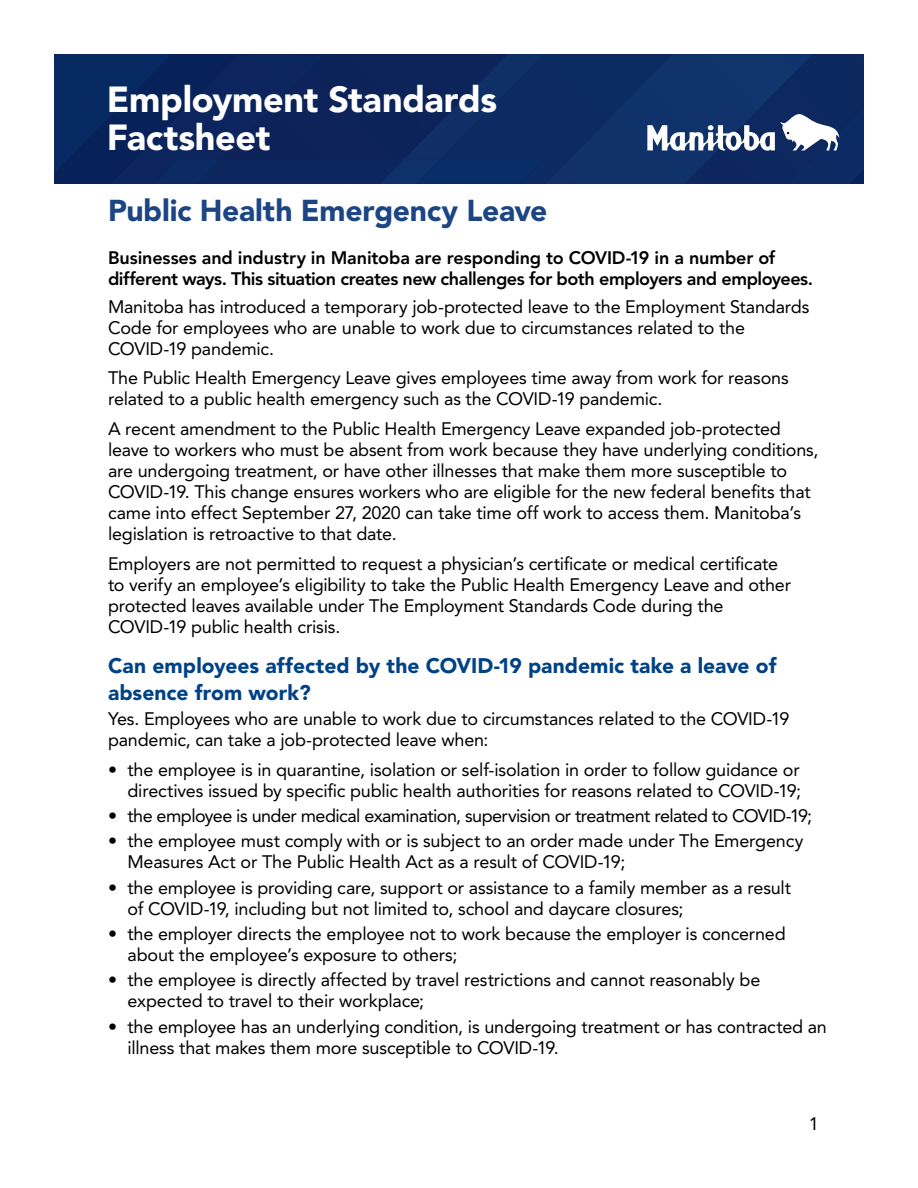
<style>
.page{position:relative;width:918px;height:1188px;background:#fff}
.page>*{position:absolute;margin:0;border:0;box-sizing:border-box;transform-origin:0 0}
.Headers{font:900 36px/37.5px "Avenir LT Std";letter-spacing:-.01em;color:#fff}
.Title_Header{font:900 30px "Avenir LT Std";letter-spacing:-.01em;color:#1c4584}
.Question_Text{font:900 21px/27px "Avenir LT Std";color:#004286}
.Answer_Text{font:18px/21px "Avenir LT Std";letter-spacing:-.01em;color:#000}
.Bullet_Text{font:18px/21px "Avenir LT Std";letter-spacing:-.01em;color:#000}
.Intro_Text{font:800 18px/21px "Avenir LT Std";letter-spacing:-.025em;color:#000}
.Bullet_Text-2{font:18px "Avenir LT Std";letter-spacing:-.03em;color:#000}
</style>
<div class="page">
<svg style="left:54px;top:54px;width:810px;height:130px;background:#122e64"></svg>
<h2 class="Headers" style="left:107px;top:81px;width:392px">Employment Standards<br>Factsheet</h2>
<h1 class="Title_Header" style="left:108px;top:193px;width:441px">Public Health Emergency Leave</h1>
<h2 class="Intro_Text" style="left:108px;top:247px;width:707px">Businesses and industry in Manitoba are responding to COVID-19 in a number of different ways. This situation creates new challenges for both employers and employees.</h2>
<p class="Answer_Text" style="left:108px;top:296px;width:703px">Manitoba has introduced a temporary job-protected leave to the Employment Standards<br>Code for employees who are unable to work due to circumstances related to the<br>COVID-19 pandemic.</p>
<p class="Answer_Text" style="left:108px;top:368px;width:682px">The Public Health Emergency Leave gives employees time away from work for reasons related to a public health emergency such as the COVID-19 pandemic.</p>
<p class="Answer_Text" style="left:108px;top:418px;width:712px">A recent amendment to the Public Health Emergency Leave expanded job-protected leave to workers who must be absent from work because they have underlying conditions, are undergoing treatment, or have other illnesses that make them more susceptible to COVID-19. This change ensures workers who are eligible for the new federal benefits that came into effect September 27, 2020 can take time off work to access them. Manitoba’s legislation is retroactive to that date.</p>
<p class="Answer_Text" style="left:108px;top:553px;width:685px">Employers are not permitted to request a physician’s certificate or medical certificate to verify an employee’s eligibility to take the Public Health Emergency Leave and other protected leaves available under The Employment Standards Code during the COVID-19 public health crisis.</p>
<p class="Question_Text" style="left:108px;top:652px;width:670px">Can employees affected by the COVID-19 pandemic take a leave of absence from work?</p>
<p class="Answer_Text" style="left:108px;top:708px;width:683px">Yes. Employees who are unable to work due to circumstances related to the COVID-19 pandemic, can take a job-protected leave when:</p>
<p class="Bullet_Text" style="left:108px;top:759px;width:695px;text-align:right">• the employee is in quarantine, isolation or self-isolation in order to follow guidance or directives issued by specific public health authorities for reasons related to COVID-19;</p>
<p class="Bullet_Text-2" style="left:108px;top:805px;width:706px">• the employee is under medical examination, supervision or treatment related to COVID-19;</p>
<p class="Bullet_Text" style="left:128px;top:831px;width:677px;text-indent:-20px">• the employee must comply with or is subject to an order made under The Emergency<br>Measures Act or The Public Health Act as a result of COVID-19;</p>
<p class="Bullet_Text" style="left:128px;top:877px;width:665px;text-indent:-20px">• the employee is providing care, support or assistance to a family member as a result of COVID-19, including but not limited to, school and daycare closures;</p>
<p class="Bullet_Text" style="left:128px;top:923px;width:660px;text-indent:-20px">• the employer directs the employee not to work because the employer is concerned about the employee’s exposure to others;</p>
<p class="Bullet_Text" style="left:128px;top:970px;width:634px;text-indent:-20px">• the employee is directly affected by travel restrictions and cannot reasonably be expected to travel to their workplace;</p>
<p class="Bullet_Text" style="left:128px;top:1016px;width:701px;text-indent:-20px">• the employee has an underlying condition, is undergoing treatment or has contracted an illness that makes them more susceptible to COVID-19.</p>
<p class="Answer_Text" style="left:809px;top:1114px;width:12px">1</p>
</div>
